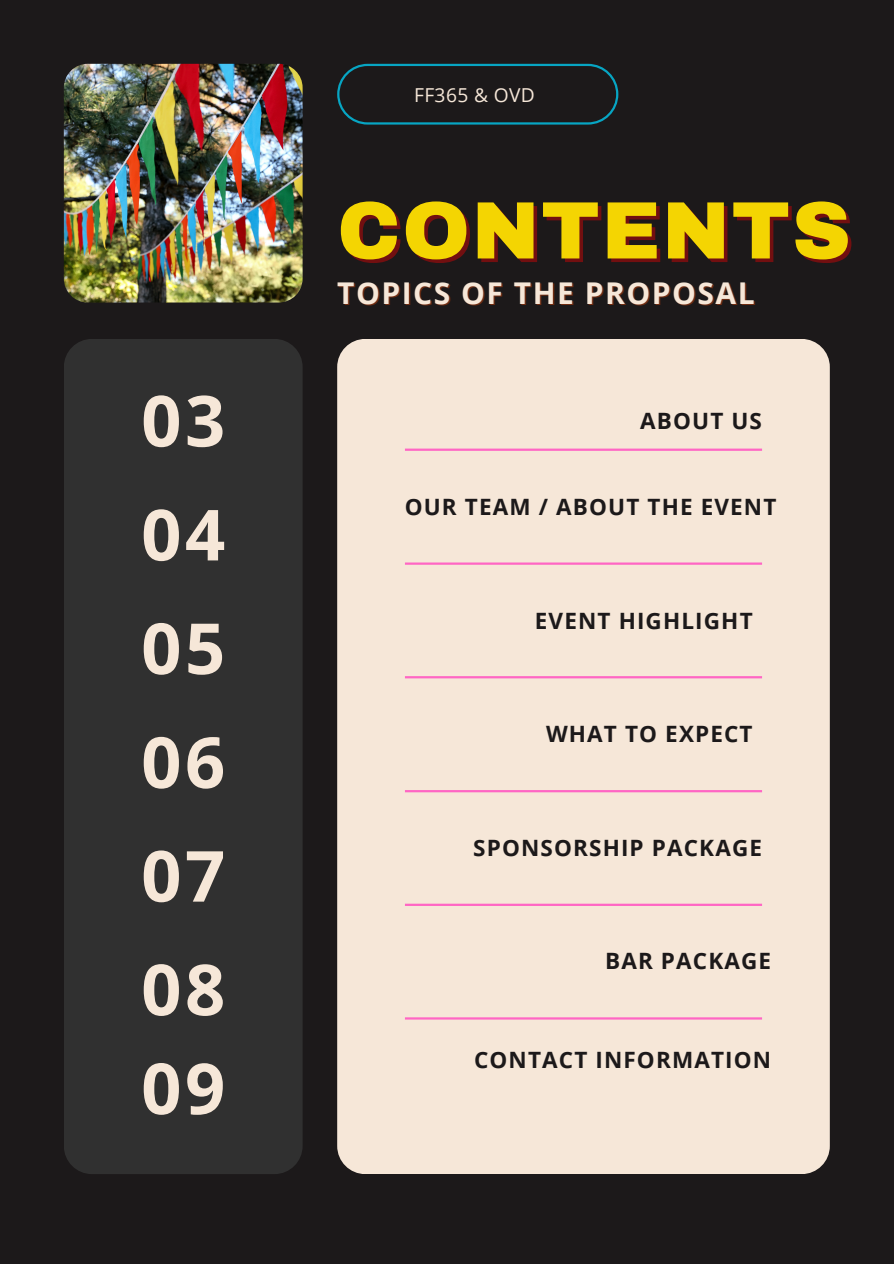
<style>
.page{position:relative;width:894px;height:1264px;background:#fff}
.page>*{position:absolute;margin:0;border:0;box-sizing:border-box;transform-origin:0 0}
.t1{font:900 81.45px "Archivo";letter-spacing:.02em;color:#f4d502}
.t2{font:700 70.5px "Open Sans";letter-spacing:.05em;color:#f6e7d8}
.t3{font:700 30px "Open Sans";letter-spacing:.05em;color:#f6e7d8}
.t4{font:700 22.5px "Open Sans";letter-spacing:.05em;color:#1c191a}
.t5{font:19.2px "Open Sans";letter-spacing:.02em;color:#f6e7d8}
</style>
<div class="page">
<div style="left:0;top:0;width:893px;height:1263px;background:#1c191a"></div>
<div style="left:64px;top:339px;width:238px;height:835px;background:#303030;border-radius:28px"></div>
<div style="left:337px;top:339px;width:492px;height:834px;background:#f6e7d8;border-radius:28px"></div>
<hr style="left:405px;top:448px;width:356px;height:3px;background:#ff66c4">
<hr style="left:405px;top:562px;width:356px;height:2px;background:#ff66c4">
<hr style="left:405px;top:676px;width:356px;height:2px;background:#ff66c4">
<hr style="left:405px;top:790px;width:356px;height:2px;background:#ff66c4">
<hr style="left:405px;top:903px;width:356px;height:3px;background:#ff66c4">
<hr style="left:405px;top:1017px;width:356px;height:2px;background:#ff66c4">
<svg style="left:337px;top:64px;width:281px;height:61px"></svg>
<img style="left:64px;top:64px;width:238px;height:238px;border-radius:24px">
<p class="t2" style="left:141px;top:371px;width:85px">03</p>
<p class="t2" style="left:141px;top:485px;width:85px">04</p>
<p class="t2" style="left:141px;top:598px;width:85px">05</p>
<p class="t2" style="left:141px;top:712px;width:85px">06</p>
<p class="t2" style="left:141px;top:826px;width:85px">07</p>
<p class="t2" style="left:141px;top:939px;width:85px">08</p>
<h3 class="t2" style="left:141px;top:1038px;width:85px">09</h3>
<h3 class="t5" style="left:414px;top:81px;width:122px">FF365 &amp; OVD</h3>
<h3 class="t1" style="left:337px;top:187px;width:515px">CONTENTS</h3>
<h3 class="t3" style="left:337px;top:271px;width:419px">TOPICS OF THE PROPOSAL</h3>
<p class="t4" style="left:640px;top:404px;width:123px">ABOUT US</p>
<p class="t4" style="left:404px;top:491px;width:373px">OUR TEAM / ABOUT THE EVENT</p>
<h2 class="t4" style="left:534px;top:605px;width:219px">EVENT HIGHLIGHT</h2>
<h1 class="t4" style="left:546px;top:718px;width:208px">WHAT TO EXPECT</h1>
<h3 class="t4" style="left:473px;top:832px;width:290px">SPONSORSHIP PACKAGE</h3>
<h3 class="t4" style="left:605px;top:944px;width:167px">BAR PACKAGE</h3>
<h3 class="t4" style="left:474px;top:1043px;width:298px">CONTACT INFORMATION</h3>
</div>
